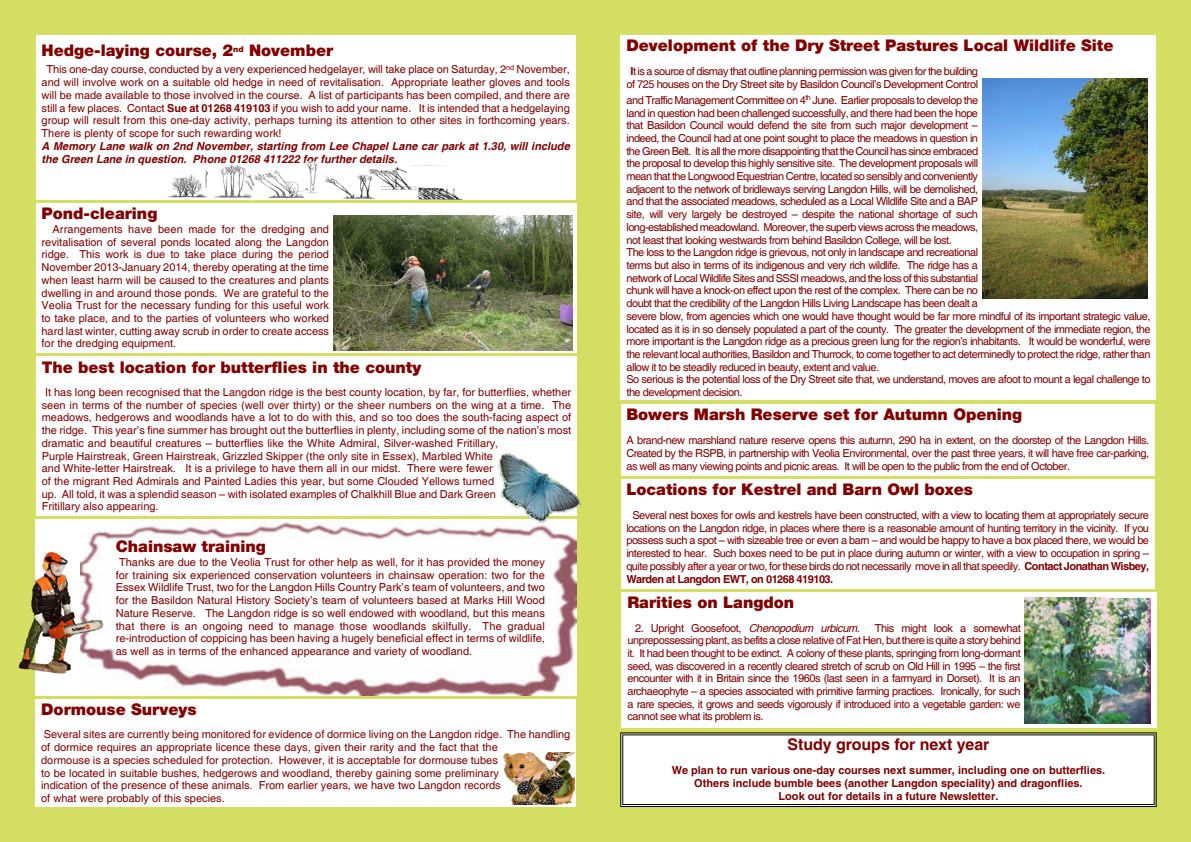
<style>
.page{position:relative;width:1191px;height:842px;background:#fff}
.page>*{position:absolute;margin:0;border:0;box-sizing:border-box;transform-origin:0 0}
.t1{font:900 16px "Helvetica Neue";color:#800000}
.t2{font:700 16px "Helvetica";color:#800000}
.t3{font:11px/12.7px "Helvetica";letter-spacing:-.045em;color:#800000;text-align:justify}
.t4{font:11px/12.7px "Helvetica";color:#800000}
.t5{font:700 11px/13.1px "Helvetica";color:#800000;text-align:center}
.t6{font:italic 700 11px/13.1px "Helvetica";color:#800000}
.s1{font-weight:700}
.s2{font-style:italic}
</style>
<div class="page">
<div style="left:588px;top:0;width:603px;height:842px;background:#d4de62"></div>
<div style="left:0;top:0;width:621px;height:842px;background:#d4de62"></div>
<div style="left:36px;top:36px;width:539px;height:164px;background:#fff"></div>
<div style="left:36px;top:203px;width:540px;height:150px;background:#fff"></div>
<img style="left:333px;top:216px;width:239px;height:134px">
<img style="left:79px;top:520px;width:497px;height:176px">
<div style="left:35px;top:699px;width:541px;height:108px;background:#fff"></div>
<div style="left:36px;top:357px;width:541px;height:159px;background:#fff"></div>
<img style="left:497px;top:454px;width:84px;height:69px">
<div style="left:35px;top:519px;width:44px;height:177px;background:#fff"></div>
<img style="left:18px;top:549px;width:92px;height:129px">
<div style="left:621px;top:35px;width:534px;height:365px;background:#fff"></div>
<img style="left:982px;top:78px;width:165px;height:221px">
<div style="left:622px;top:592px;width:534px;height:136px;background:#fff"></div>
<img style="left:1024px;top:597px;width:126px;height:126px">
<svg style="left:620px;top:732px;width:536px;height:75px;fill:#fff"></svg>
<img style="left:168px;top:162px;width:150px;height:37px">
<img style="left:324px;top:167px;width:138px;height:33px">
<img style="left:503px;top:752px;width:71px;height:52px">
<div style="left:620px;top:404px;width:534px;height:72px;background:#fff"></div>
<div style="left:620px;top:479px;width:534px;height:109px;background:#fff"></div>
<h1 class="t1" style="left:42px;top:43px;width:293px">Hedge-laying course, 2<sup>nd</sup> November</h1>
<p class="t3" style="left:42px;top:64px;width:530px;text-indent:5px">This one-day course, conducted by a very experienced hedgelayer, will take place on Saturday, 2<sup>nd</sup> November, and will involve work on a suitable old hedge in need of revitalisation. Appropriate leather gloves and tools will be made available to those involved in the course. A list of participants has been compiled, and there are still a few places. Contact <span class="s1">Sue at 01268 419103</span> if you wish to add your name. It is intended that a hedgelaying group will result from this one-day activity, perhaps turning its attention to other sites in forthcoming years.<br>There is plenty of scope for such rewarding work!</p>
<p class="t6" style="left:42px;top:141px;width:530px">A Memory Lane walk on 2nd November, starting from Lee Chapel Lane car park at 1.30, will include the Green Lane in question. Phone 01268 411222 for further details.</p>
<h1 class="t1" style="left:42px;top:207px;width:117px">Pond-clearing</h1>
<p class="t3" style="left:42px;top:224px;width:289px;text-indent:11px">Arrangements have been made for the dredging and revitalisation of several ponds located along the Langdon ridge. This work is due to take place during the period November 2013-January 2014, thereby operating at the time when least harm will be caused to the creatures and plants dwelling in and around those ponds. We are grateful to the Veolia Trust for the necessary funding for this useful work to take place, and to the parties of volunteers who worked hard last winter, cutting away scrub in order to create access for the dredging equipment.</p>
<h1 class="t1" style="left:42px;top:360px;width:381px">The best location for butterflies in the county</h1>
<p class="t4" style="left:42px;top:387px;width:531px">It has long been recognised that the Langdon ridge is the best county location, by far, for butterflies, whether seen in terms of the number of species (well over thirty) or the sheer numbers on the wing at a time. The meadows, hedgerows and woodlands have a lot to do with this, and so too does the south-facing aspect of the ridge. This year’s fine summer has brought out the butterflies in plenty, including some of the nation’s most dramatic and beautiful creatures – butterflies like the White Admiral, Silver-washed Fritillary,<br>Purple Hairstreak, Green Hairstreak, Grizzled Skipper (the only site in Essex), Marbled White<br>and White-letter Hairstreak. It is a privilege to have them all in our midst. There were fewer<br>of the migrant Red Admirals and Painted Ladies this year, but some Clouded Yellows turned<br>up. All told, it was a splendid season – with isolated examples of Chalkhill Blue and Dark Green<br>Fritillary also appearing.</p>
<h1 class="t1" style="left:116px;top:540px;width:152px">Chainsaw training</h1>
<p class="t3" style="left:116px;top:557px;width:431px">Thanks are due to the Veolia Trust for other help as well, for it has provided the money for training six experienced conservation volunteers in chainsaw operation: two for the Essex Wildlife Trust, two for the Langdon Hills Country Park’s team of volunteers, and two for the Basildon Natural History Society’s team of volunteers based at Marks Hill Wood Nature Reserve. The Langdon ridge is so well endowed with woodland, but this means that there is an ongoing need to manage those woodlands skilfully. The gradual re-introduction of coppicing has been having a hugely beneficial effect in terms of wildlife, as well as in terms of the enhanced appearance and variety of woodland.</p>
<h1 class="t1" style="left:41px;top:703px;width:157px">Dormouse Surveys</h1>
<p class="t4" style="left:41px;top:729px;width:531px">Several sites are currently being monitored for evidence of dormice living on the Langdon ridge. The handling of dormice requires an appropriate licence these days, given their rarity and the fact that the<br>dormouse is a species scheduled for protection. However, it is acceptable for dormouse tubes<br>to be located in suitable bushes, hedgerows and woodland, thereby gaining some preliminary<br>indication of the presence of these animals. From earlier years, we have two Langdon records<br>of what were probably of this species.</p>
<h1 class="t1" style="left:626px;top:39px;width:488px">Development of the Dry Street Pastures Local Wildlife Site</h1>
<p class="t3" style="left:626px;top:66px;width:353px;text-align:center"><span class="s1">I</span>t is a source of dismay that outline planning permission was given for the building of 725 houses on the Dry Street site by Basildon Council’s Development Control</p>
<p class="t3" style="left:626px;top:95px;width:525px;text-align:left">and Traffic Management Committee on 4<sup>th</sup> June. Earlier proposals to develop the<br>land in question had been challenged successfully, and there had been the hope<br>that Basildon Council would defend the site from such major development –<br>indeed, the Council had at one point sought to place the meadows in question in<br>the Green Belt. It is all the more disappointing that the Council has since embraced<br>the proposal to develop this highly sensitive site. The development proposals will<br>mean that the Longwood Equestrian Centre, located so sensibly and conveniently<br>adjacent to the network of bridleways serving Langdon Hills, will be demolished,<br>and that the associated meadows, scheduled as a Local Wildlife Site and a BAP<br>site, will very largely be destroyed – despite the national shortage of such<br>long-established meadowland. Moreover, the superb views across the meadows,<br>not least that looking westwards from behind Basildon College, will be lost.<br>The loss to the Langdon ridge is grievous, not only in landscape and recreational<br>terms but also in terms of its indigenous and very rich wildlife. The ridge has a<br>network of Local Wildlife Sites and SSSI meadows, and the loss of this substantial<br>chunk will have a knock-on effect upon the rest of the complex. There can be no<br>doubt that the credibility of the Langdon Hills Living Landscape has been dealt a<br>severe blow, from agencies which one would have thought would be far more mindful of its important strategic value, located as it is in so densely populated a part of the county. The greater the development of the immediate region, the more important is the Langdon ridge as a precious green lung for the region’s inhabitants. It would be wonderful, were the relevant local authorities, Basildon and Thurrock, to come together to act determinedly to protect the ridge, rather than allow it to be steadily reduced in beauty, extent and value.<br>So serious is the potential loss of the Dry Street site that, we understand, moves are afoot to mount a legal challenge to the development decision.</p>
<h1 class="t1" style="left:626px;top:408px;width:397px">Bowers Marsh Reserve set for Autumn Opening</h1>
<p class="t3" style="left:626px;top:435px;width:524px">A brand-new marshland nature reserve opens this autumn, 290 ha in extent, on the doorstep of the Langdon Hills.<br>Created by the RSPB, in partnership with Veolia Environmental, over the past three years, it will have free car-parking, as well as many viewing points and picnic areas. It will be open to the public from the end of October.</p>
<h1 class="t1" style="left:626px;top:483px;width:348px">Locations for Kestrel and Barn Owl boxes</h1>
<p class="t3" style="left:626px;top:509px;width:524px;text-indent:6px">Several nest boxes for owls and kestrels have been constructed, with a view to locating them at appropriately secure locations on the Langdon ridge, in places where there is a reasonable amount of hunting territory in the vicinity. If you possess such a spot – with sizeable tree or even a barn – and would be happy to have a box placed there, we would be interested to hear. Such boxes need to be put in place during autumn or winter, with a view to occupation in spring – quite possibly after a year or two, for these birds do not necessarily move in all that speedily. <span class="s1">Contact Jonathan Wisbey, Warden at Langdon EWT, on 01268 419103.</span></p>
<h1 class="t1" style="left:627px;top:596px;width:168px">Rarities on Langdon</h1>
<p class="t3" style="left:635px;top:622px;width:226px">2. Upright Goosefoot, <span class="s2">Chenopodium urbicum.</span></p>
<p class="t3" style="left:627px;top:622px;width:395px;text-indent:247px">This might look a somewhat unprepossessing plant, as befits a close relative of Fat Hen, but there is quite a story behind it. It had been thought to be extinct. A colony of these plants, springing from long-dormant seed, was discovered in a recently cleared stretch of scrub on Old Hill in 1995 – the first encounter with it in Britain since the 1960s (last seen in a farmyard in Dorset). It is an archaeophyte – a species associated with primitive farming practices. Ironically, for such a rare species, it grows and seeds vigorously if introduced into a vegetable garden: we cannot see what its problem is.</p>
<h1 class="t2" style="left:787px;top:734px;width:204px">Study groups for next year</h1>
<p class="t5" style="left:671px;top:763px;width:435px">We plan to run various one-day courses next summer, including one on butterflies.<br>Others include bumble bees (another Langdon speciality) and dragonflies.<br>Look out for details in a future Newsletter.</p>
</div>
